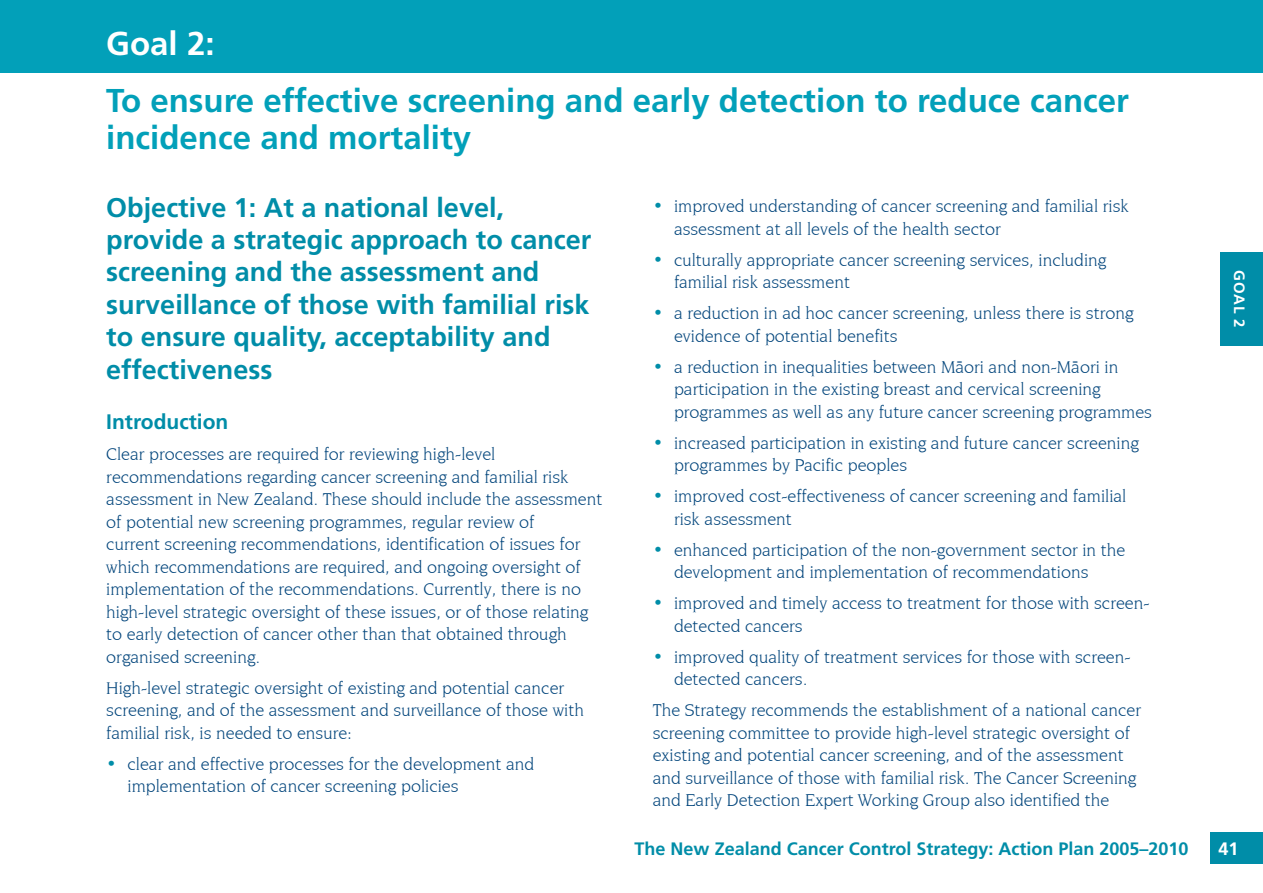
<style>
.page{position:relative;width:1263px;height:893px;background:#fff}
.page>*{position:absolute;margin:0;border:0;box-sizing:border-box;transform-origin:0 0}
.t1{font:700 33px/37.5px "Frutiger";color:#02a0b9}
.t2{font:700 33px "Frutiger";color:#fff}
.t3{font:700 27px/32.4px "Frutiger";color:#008da8}
.t4{font:700 21px "Frutiger";color:#008da8}
.t5{font:18px/22.5px "Novarese IT Cby BT Book";color:#00447b}
.t6{font:700 18px "Frutiger";color:#008da8}
.t7{font:700 18px "Frutiger";color:#fff}
.t8{font:700 15px "Frutiger";color:#fff}
.s1{color:#008da8}
</style>
<div class="page">
<div style="left:1220px;top:252px;width:43px;height:93px;background:#008da8"></div>
<div style="left:1210px;top:832px;width:53px;height:31px;background:#008da8"></div>
<div style="left:0;top:0;width:1263px;height:72px;background:#02a0b9"></div>
<h1 class="t2" style="left:106px;top:25px;width:110px">Goal 2:</h1>
<h1 class="t1" style="left:106px;top:81px;width:1024px">To ensure effective screening and early detection to reduce cancer incidence and mortality</h1>
<h2 class="t3" style="left:106px;top:191px;width:487px">Objective 1: At a national level, provide a strategic approach to cancer screening and the assessment and surveillance of those with familial risk to ensure quality, acceptability and effectiveness</h2>
<p class="t4" style="left:106px;top:410px;width:124px">Introduction</p>
<p class="t5" style="left:106px;top:443px;width:498px">Clear processes are required for reviewing high-level recommendations regarding cancer screening and familial risk assessment in New Zealand. These should include the assessment of potential new screening programmes, regular review of<br>current screening recommendations, identification of issues for which recommendations are required, and ongoing oversight of implementation of the recommendations. Currently, there is no high-level strategic oversight of these issues, or of those relating to early detection of cancer other than that obtained through organised screening.</p>
<p class="t5" style="left:106px;top:676px;width:479px">High-level strategic oversight of existing and potential cancer screening, and of the assessment and surveillance of those with familial risk, is needed to ensure:</p>
<p class="t5" style="left:128px;top:752px;width:408px;text-indent:-21px"><span class="s1">•</span> clear and effective processes for the development and implementation of cancer screening policies</p>
<p class="t5" style="left:674px;top:195px;width:456px;text-indent:-21px"><span class="s1">•</span> improved understanding of cancer screening and familial risk assessment at all levels of the health sector</p>
<p class="t5" style="left:674px;top:248px;width:434px;text-indent:-21px"><span class="s1">•</span> culturally appropriate cancer screening services, including familial risk assessment</p>
<p class="t5" style="left:674px;top:302px;width:461px;text-indent:-21px"><span class="s1">•</span> a reduction in ad hoc cancer screening, unless there is strong evidence of potential benefits</p>
<p class="t5" style="left:674px;top:355px;width:479px;text-indent:-21px"><span class="s1">•</span> a reduction in inequalities between Mäori and non-Mäori in participation in the existing breast and cervical screening programmes as well as any future cancer screening programmes</p>
<p class="t5" style="left:674px;top:431px;width:466px;text-indent:-21px"><span class="s1">•</span> increased participation in existing and future cancer screening programmes by Pacific peoples</p>
<p class="t5" style="left:674px;top:485px;width:454px;text-indent:-21px"><span class="s1">•</span> improved cost-effectiveness of cancer screening and familial risk assessment</p>
<p class="t5" style="left:674px;top:538px;width:453px;text-indent:-21px"><span class="s1">•</span> enhanced participation of the non-government sector in the development and implementation of recommendations</p>
<p class="t5" style="left:674px;top:592px;width:477px;text-indent:-21px"><span class="s1">•</span> improved and timely access to treatment for those with screen&shy;detected cancers</p>
<p class="t5" style="left:674px;top:645px;width:458px;text-indent:-21px"><span class="s1">•</span> improved quality of treatment services for those with screen&shy;detected cancers.</p>
<p class="t5" style="left:653px;top:699px;width:490px">The Strategy recommends the establishment of a national cancer screening committee to provide high-level strategic oversight of existing and potential cancer screening, and of the assessment and surveillance of those with familial risk. The Cancer Screening and Early Detection Expert Working Group also identified the</p>
<p class="t8" style="left:1248px;top:270px;width:59px;rotate:90deg">GOAL 2</p>
<p class="t6" style="left:635px;top:838px;width:555px">The New Zealand Cancer Control Strategy: Action Plan 2005–2010</p>
<p class="t7" style="left:1218px;top:838px;width:22px">41</p>
</div>
